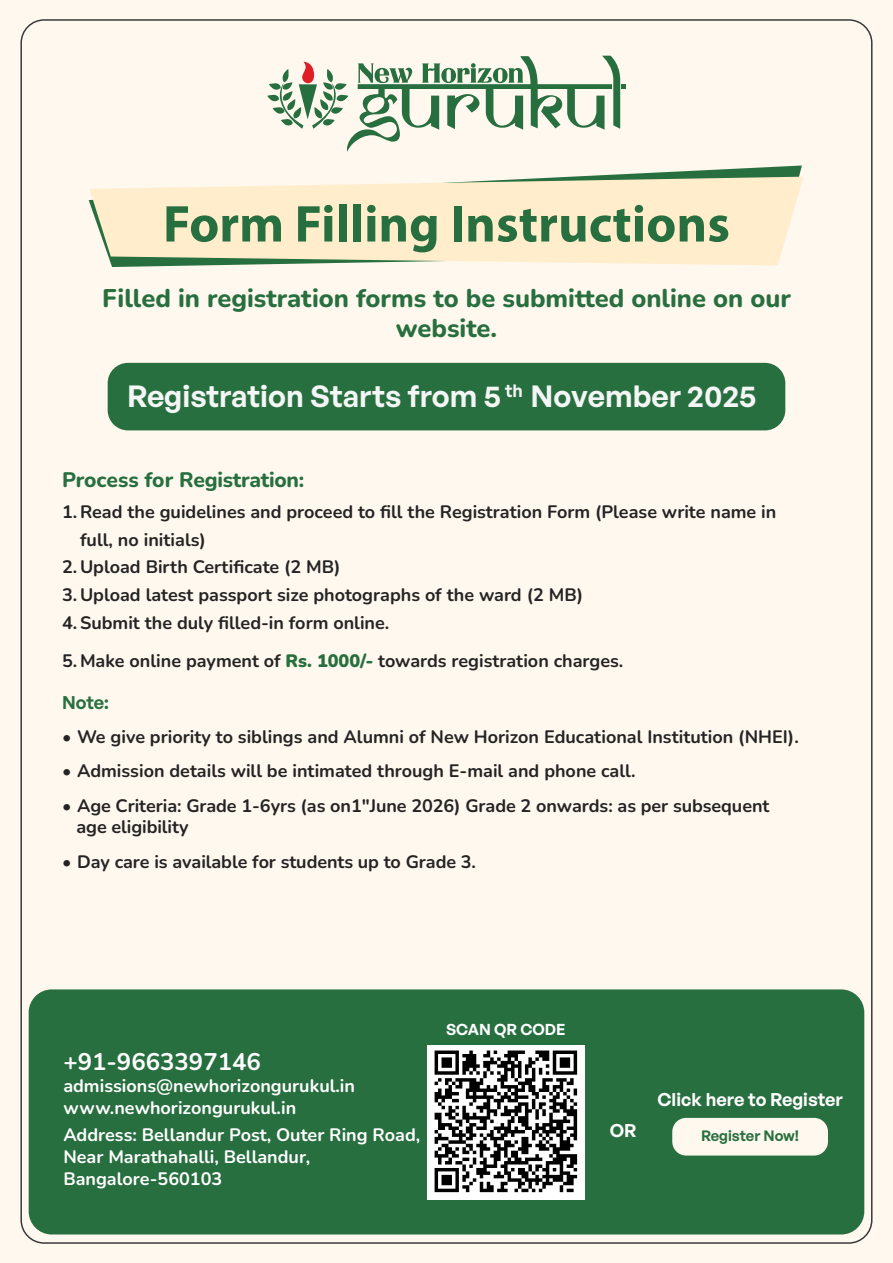
<style>
.page{position:relative;width:893px;height:1263px;background:#fff8ee}
.page>*{position:absolute;margin:0;border:0;box-sizing:border-box;transform-origin:0 0}
.t1{font:700 52.2px "Myriad Pro";letter-spacing:.005em;color:#286f40}
.t2{font:600 30px "General Sans";color:#f4f5f5}
.t3{font:800 25.5px/30.6px "Nunito";color:#286f40;text-align:center}
.t4{font:700 24px "Nunito";color:#fff}
.t5{font:800 21px "Nunito";letter-spacing:-.015em;color:#286f40}
.t6{font:700 18px/27.6px "Nunito";color:#242424}
.t7{font:700 18px/21.6px "Nunito";color:#fff}
.t8{font:600 18px "General Sans";color:#fff}
.t9{font:600 18px "General Sans";color:#286f40}
.t10{font:600 15.45px "General Sans";color:#fff}
.t11{font:600 14.7px "General Sans";letter-spacing:-.01em;color:#286f40}
.s1{font-weight:900;color:#286f40}
</style>
<div class="page">
<div style="left:29px;top:989px;width:835px;height:245px;background:#286f40;border-radius:23px"></div>
<div style="left:672px;top:1118px;width:156px;height:37px;background:#fff8ee;border-radius:14px"></div>
<svg style="left:89px;top:165px;width:713px;height:102px"></svg>
<svg style="left:90px;top:177px;width:713px;height:88px;fill:#ffedcc"></svg>
<img style="left:428px;top:1045px;width:156px;height:155px">
<svg style="left:267px;top:56px;width:359px;height:96px"></svg>
<div style="left:108px;top:363px;width:677px;height:67px;background:#286f40;border-radius:20px"></div>
<h1 class="t1" style="left:163px;top:190px;width:568px">Form Filling Instructions</h1>
<h3 class="t3" style="left:102px;top:282px;width:690px">Filled in registration forms to be submitted online on our website.</h3>
<h2 class="t2" style="left:127px;top:377px;width:630px">Registration Starts from 5 <sup>th</sup> November 2025</h2>
<p class="t5" style="left:62px;top:465px;width:244px">Process for Registration:</p>
<p class="t6" style="left:80px;top:497px;width:698px;text-indent:-18px">1.Read the guidelines and proceed to fill the Registration Form (Please write name in full, no initials)</p>
<p class="t6" style="left:62px;top:553px;width:280px">2. Upload Birth Certificate (2 MB)</p>
<p class="t6" style="left:62px;top:580px;width:523px">3. Upload latest passport size photographs of the ward (2 MB)<br>4.Submit the duly filled-in form online.</p>
<p class="t6" style="left:62px;top:646px;width:563px">5. Make online payment of <span class="s1">Rs. 1000/-</span> towards registration charges.</p>
<p class="t9" style="left:62px;top:690px;width:48px">Note:</p>
<p class="t6" style="left:62px;top:722px;width:738px">• We give priority to siblings and Alumni of New Horizon Educational Institution (NHEI).</p>
<p class="t6" style="left:62px;top:757px;width:575px">• Admission details will be intimated through E-mail and phone call.</p>
<p class="t6" style="left:76px;top:794px;width:694px;line-height:21.6px;text-indent:-14px">• Age Criteria: Grade 1-6yrs (as on1"June 2026) Grade 2 onwards: as per subsequent age eligibility</p>
<p class="t6" style="left:62px;top:847px;width:416px">• Day care is available for students up to Grade 3.</p>
<p class="t10" style="left:446px;top:1020px;width:121px">SCAN QR CODE</p>
<h3 class="t4" style="left:63px;top:1045px;width:199px">+91-9663397146</h3>
<p class="t7" style="left:63px;top:1074px;width:293px">admissions@newhorizongurukul.in www.newhorizongurukul.in</p>
<p class="t7" style="left:63px;top:1123px;width:358px">Address: Bellandur Post, Outer Ring Road,<br>Near Marathahalli, Bellandur,<br>Bangalore-560103</p>
<p class="t8" style="left:610px;top:1118px;width:28px">OR</p>
<p class="t8" style="left:657px;top:1088px;width:187px">Click here to Register</p>
<p class="t11" style="left:701px;top:1126px;width:100px">Register Now!</p>
</div>
